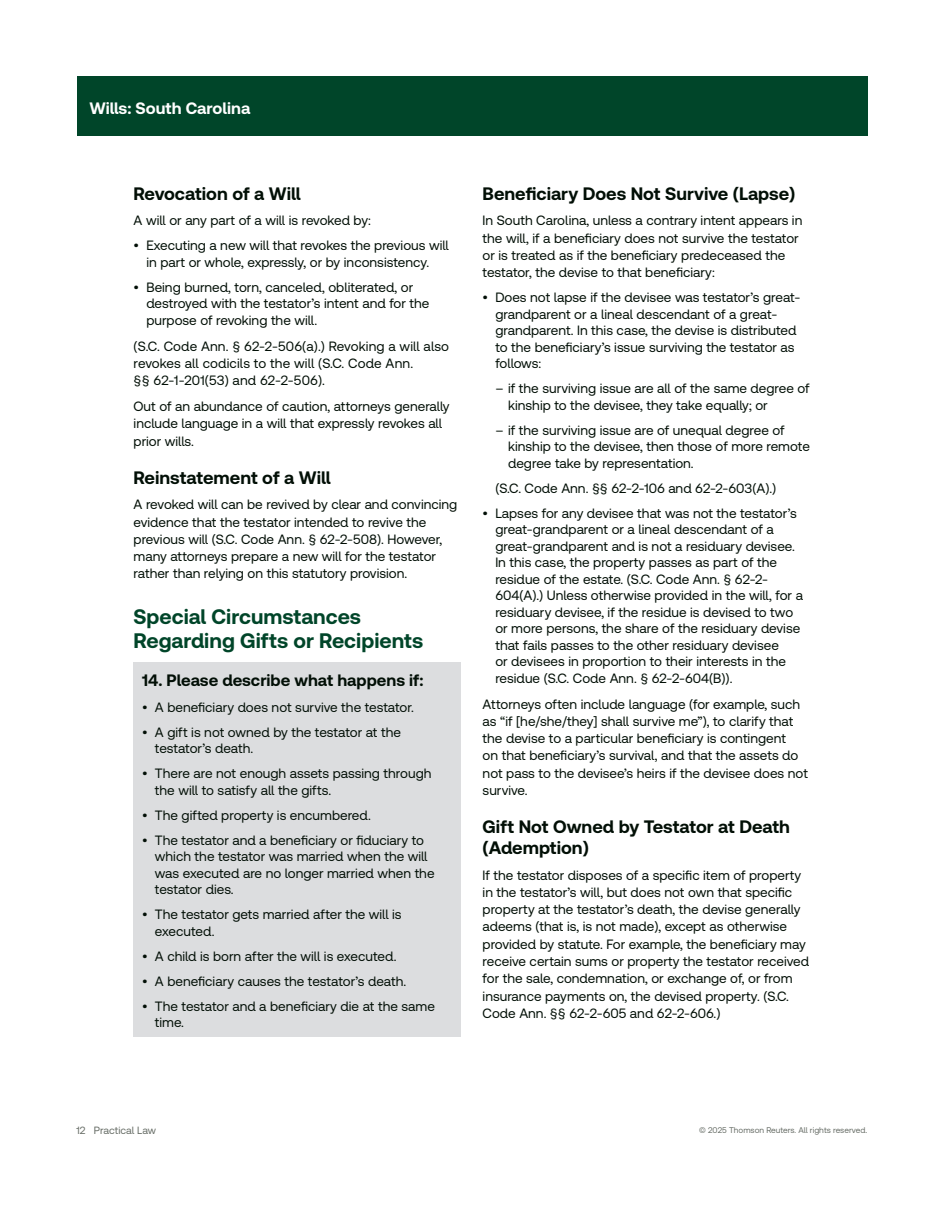
<style>
.page{position:relative;width:944px;height:1214px;background:#fff}
.page>*{position:absolute;margin:0;border:0;box-sizing:border-box;transform-origin:0 0}
.t1{font:700 21px/24px "Clario";color:#004529}
.t2{font:700 18px/21px "Clario";color:#020f06}
.t3{font:700 16.5px "Clario";color:#020f06}
.t4{font:700 16.5px "Clario";color:#fff}
.t5{font:13.5px/16.5px "Clario";color:#020f06}
.t6{font:10.5px "Clario";color:#676d66}
.t7{font:8.25px "Clario";color:#676d66}
</style>
<div class="page">
<div style="left:77px;top:77px;width:790px;height:59px;background:#004529"></div>
<div style="left:134px;top:662px;width:327px;height:375px;background:#dcdddf"></div>
<p class="t4" style="left:89px;top:98px;width:162px">Wills: South Carolina</p>
<h2 class="t2" style="left:134px;top:182px;width:169px">Revocation of a Will</h2>
<p class="t5" style="left:134px;top:212px;width:239px">A will or any part of a will is revoked by:</p>
<p class="t5" style="left:134px;top:237px;width:317px;text-align:center">• Executing a new will that revokes the previous will in part or whole, expressly, or by inconsistency.</p>
<p class="t5" style="left:146px;top:278px;width:284px;text-indent:-13px">• Being burned, torn, canceled, obliterated, or destroyed with the testator’s intent and for the purpose of revoking the will.</p>
<p class="t5" style="left:134px;top:337px;width:317px;line-height:17.2px">(S.C. Code Ann. § 62-2-506(a).) Revoking a will also revokes all codicils to the will (S.C. Code Ann.<br>§§ 62-1-201(53) and 62-2-506).</p>
<p class="t5" style="left:134px;top:397px;width:317px;line-height:17.2px">Out of an abundance of caution, attorneys generally include language in a will that expressly revokes all prior wills.</p>
<h2 class="t2" style="left:134px;top:466px;width:199px">Reinstatement of a Will</h2>
<p class="t5" style="left:134px;top:495px;width:325px;line-height:17.2px">A revoked will can be revived by clear and convincing evidence that the testator intended to revive the previous will (S.C. Code Ann. § 62-2-508). However, many attorneys prepare a new will for the testator rather than relying on this statutory provision.</p>
<h1 class="t1" style="left:134px;top:603px;width:291px">Special Circumstances<br>Regarding Gifts or Recipients</h1>
<p class="t3" style="left:142px;top:670px;width:283px">14. Please describe what happens if:</p>
<p class="t5" style="left:142px;top:698px;width:273px">• A beneficiary does not survive the testator.</p>
<p class="t5" style="left:155px;top:723px;width:247px;text-indent:-13px">• A gift is not owned by the testator at the testator’s death.</p>
<p class="t5" style="left:155px;top:764px;width:278px;text-indent:-13px">• There are not enough assets passing through the will to satisfy all the gifts.</p>
<p class="t5" style="left:142px;top:806px;width:230px">• The gifted property is encumbered.</p>
<p class="t5" style="left:155px;top:831px;width:281px;text-indent:-13px">• The testator and a beneficiary or fiduciary to which the testator was married when the will was executed are no longer married when the testator dies.</p>
<p class="t5" style="left:155px;top:905px;width:248px;text-indent:-13px">• The testator gets married after the will is executed.</p>
<p class="t5" style="left:142px;top:947px;width:256px">• A child is born after the will is executed.</p>
<p class="t5" style="left:142px;top:972px;width:265px">• A beneficiary causes the testator’s death.</p>
<p class="t5" style="left:155px;top:997px;width:281px;text-indent:-13px">• The testator and a beneficiary die at the same time.</p>
<h2 class="t2" style="left:482px;top:182px;width:314px">Beneficiary Does Not Survive (Lapse)</h2>
<p class="t5" style="left:482px;top:212px;width:321px;line-height:17.2px">In South Carolina, unless a contrary intent appears in the will, if a beneficiary does not survive the testator or is treated as if the beneficiary predeceased the testator, the devise to that beneficiary:</p>
<p class="t5" style="left:495px;top:289px;width:306px;text-indent:-13px">• Does not lapse if the devisee was testator’s great&shy;grandparent or a lineal descendant of a great&shy;grandparent. In this case, the devise is distributed to the beneficiary’s issue surviving the testator as follows:</p>
<p class="t5" style="left:508px;top:380px;width:303px;text-indent:-13px">– if the surviving issue are all of the same degree of kinship to the devisee, they take equally; or</p>
<p class="t5" style="left:508px;top:421px;width:303px;text-indent:-13px">– if the surviving issue are of unequal degree of kinship to the devisee, then those of more remote degree take by representation.</p>
<p class="t5" style="left:495px;top:479px;width:282px">(S.C. Code Ann. §§ 62-2-106 and 62-2-603(A).)</p>
<p class="t5" style="left:495px;top:504px;width:309px;text-indent:-13px">• Lapses for any devisee that was not the testator’s great-grandparent or a lineal descendant of a great-grandparent and is not a residuary devisee.<br>In this case, the property passes as part of the residue of the estate. (S.C. Code Ann. § 62-2- 604(A).) Unless otherwise provided in the will, for a residuary devisee, if the residue is devised to two or more persons, the share of the residuary devise that fails passes to the other residuary devisee<br>or devisees in proportion to their interests in the residue (S.C. Code Ann. § 62-2-604(B)).</p>
<p class="t5" style="left:482px;top:695px;width:327px;line-height:17.2px">Attorneys often include language (for example, such as “if [he/she/they] shall survive me”), to clarify that the devise to a particular beneficiary is contingent<br>on that beneficiary’s survival, and that the assets do not pass to the devisee’s heirs if the devisee does not survive.</p>
<h2 class="t2" style="left:482px;top:815px;width:309px">Gift Not Owned by Testator at Death (Ademption)</h2>
<p class="t5" style="left:482px;top:866px;width:328px;line-height:17.2px">If the testator disposes of a specific item of property in the testator’s will, but does not own that specific property at the testator’s death, the devise generally adeems (that is, is not made), except as otherwise provided by statute. For example, the beneficiary may receive certain sums or property the testator received for the sale, condemnation, or exchange of, or from insurance payments on, the devised property. (S.C.<br>Code Ann. §§ 62-2-605 and 62-2-606.)</p>
<p class="t6" style="left:77px;top:1124px;width:81px">12 Practical Law</p>
<p class="t7" style="left:699px;top:1124px;width:170px">© 2025 Thomson Reuters. All rights reserved.</p>
</div>
